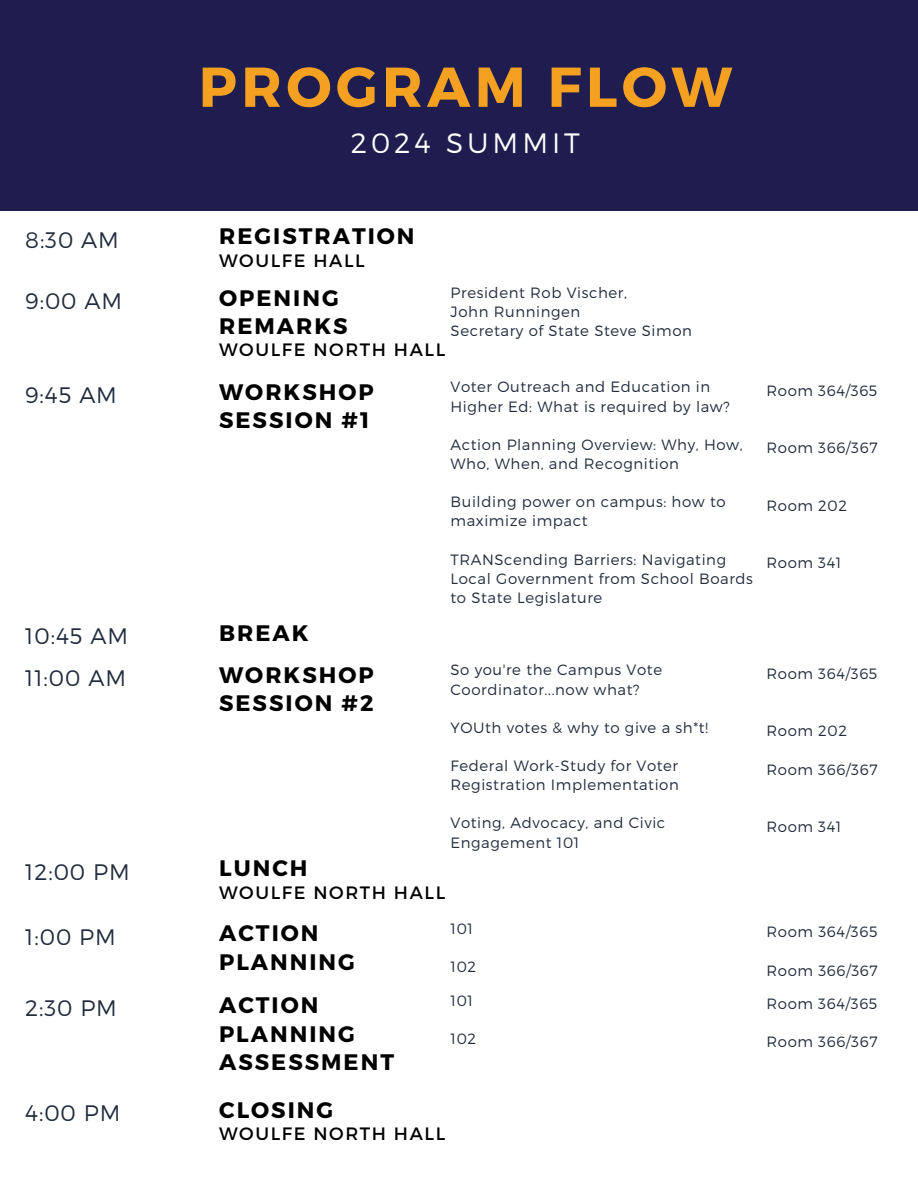
<style>
.page{position:relative;width:918px;height:1188px;background:#fff}
.page>*{position:absolute;margin:0;border:0;box-sizing:border-box;transform-origin:0 0}
.t1{font:700 56.1px "Montserrat";letter-spacing:.08em;color:#f4a121}
.t2{font:300 28.05px "Montserrat";letter-spacing:.14em;color:#fff}
.t3{font:700 22.35px/28.7px "Montserrat";letter-spacing:.09em;color:#000}
.t4{font:300 22.35px "Montserrat";letter-spacing:.04em;color:#222c3d}
.t5{font:17.85px "Montserrat";letter-spacing:.09em;color:#000}
.t6{font:300 14.85px/19.2px "Montserrat";letter-spacing:.04em;color:#222c3d}
</style>
<div class="page">
<div style="left:0;top:0;width:918px;height:211px;background:#1f1d50"></div>
<h1 class="t1" style="left:199px;top:50px;width:535px">PROGRAM FLOW</h1>
<h4 class="t4" style="left:25px;top:225px;width:95px">8:30 AM</h4>
<p class="t4" style="left:25px;top:286px;width:98px">9:00 AM</p>
<p class="t2" style="left:351px;top:125px;width:230px">2024 SUMMIT</p>
<h2 class="t3" style="left:219px;top:221px;width:197px">REGISTRATION</h2>
<h2 class="t5" style="left:219px;top:249px;width:147px">WOULFE HALL</h2>
<h5 class="t6" style="left:451px;top:282px;width:178px">President Rob Vischer,</h5>
<h4 class="t6" style="left:451px;top:301px;width:131px">John Runningen</h4>
<p class="t6" style="left:451px;top:321px;width:243px">Secretary of State Steve Simon</p>
<h4 class="t3" style="left:219px;top:282px;width:130px;line-height:28.2px">OPENING<br>REMARKS</h4>
<h4 class="t5" style="left:219px;top:338px;width:228px">WOULFE NORTH HALL</h4>
<p class="t3" style="left:219px;top:376px;width:156px">WORKSHOP<br>SESSION #1</p>
<p class="t6" style="left:451px;top:377px;width:281px">Voter Outreach and Education in<br>Higher Ed: What is required by law?</p>
<p class="t6" style="left:451px;top:434px;width:294px">Action Planning Overview: Why, How,<br>Who, When, and Recognition</p>
<p class="t6" style="left:451px;top:492px;width:277px">Building power on campus: how to maximize impact</p>
<p class="t6" style="left:451px;top:549px;width:304px">TRANScending Barriers: Navigating<br>Local Government from School Boards to State Legislature</p>
<h3 class="t4" style="left:25px;top:381px;width:93px">9:45 AM</h3>
<h4 class="t6" style="left:766px;top:380px;width:112px">Room 364/365</h4>
<h3 class="t6" style="left:766px;top:438px;width:113px">Room 366/367</h3>
<h4 class="t6" style="left:766px;top:495px;width:82px">Room 202</h4>
<p class="t6" style="left:766px;top:552px;width:77px">Room 341</p>
<h3 class="t4" style="left:25px;top:621px;width:104px">10:45 AM</h3>
<p class="t3" style="left:219px;top:617px;width:91px">BREAK</p>
<p class="t3" style="left:219px;top:659px;width:156px">WORKSHOP<br>SESSION #2</p>
<p class="t6" style="left:451px;top:660px;width:213px">So you're the Campus Vote<br>Coordinator...now what?</p>
<p class="t6" style="left:451px;top:717px;width:259px">YOUth votes &amp; why to give a sh*t!</p>
<p class="t6" style="left:451px;top:755px;width:230px">Federal Work-Study for Voter<br>Registration Implementation</p>
<p class="t6" style="left:451px;top:813px;width:216px">Voting, Advocacy, and Civic<br>Engagement 101</p>
<p class="t4" style="left:25px;top:664px;width:102px">11:00 AM</p>
<p class="t6" style="left:766px;top:663px;width:112px">Room 364/365</p>
<h5 class="t6" style="left:766px;top:721px;width:82px">Room 202</h5>
<h4 class="t6" style="left:766px;top:759px;width:113px">Room 366/367</h4>
<h3 class="t6" style="left:766px;top:816px;width:77px">Room 341</h3>
<p class="t4" style="left:25px;top:857px;width:106px">12:00 PM</p>
<h4 class="t3" style="left:219px;top:853px;width:90px">LUNCH</h4>
<h4 class="t5" style="left:219px;top:881px;width:228px">WOULFE NORTH HALL</h4>
<h4 class="t3" style="left:219px;top:918px;width:137px">ACTION<br>PLANNING</h4>
<p class="t6" style="left:451px;top:918px;width:24px">101</p>
<p class="t4" style="left:25px;top:922px;width:92px">1:00 PM</p>
<p class="t6" style="left:767px;top:922px;width:112px">Room 364/365</p>
<h3 class="t6" style="left:767px;top:960px;width:113px">Room 366/367</h3>
<h4 class="t3" style="left:219px;top:990px;width:177px">ACTION<br>PLANNING<br>ASSESSMENT</h4>
<p class="t6" style="left:451px;top:990px;width:24px">101</p>
<p class="t6" style="left:451px;top:956px;width:27px">102</p>
<p class="t4" style="left:25px;top:994px;width:93px">2:30 PM</p>
<p class="t6" style="left:766px;top:994px;width:112px">Room 364/365</p>
<h5 class="t6" style="left:766px;top:1032px;width:113px">Room 366/367</h5>
<p class="t6" style="left:451px;top:1028px;width:27px">102</p>
<p class="t4" style="left:25px;top:1098px;width:97px">4:00 PM</p>
<p class="t3" style="left:219px;top:1094px;width:116px">CLOSING</p>
<p class="t5" style="left:219px;top:1122px;width:228px">WOULFE NORTH HALL</p>
</div>
